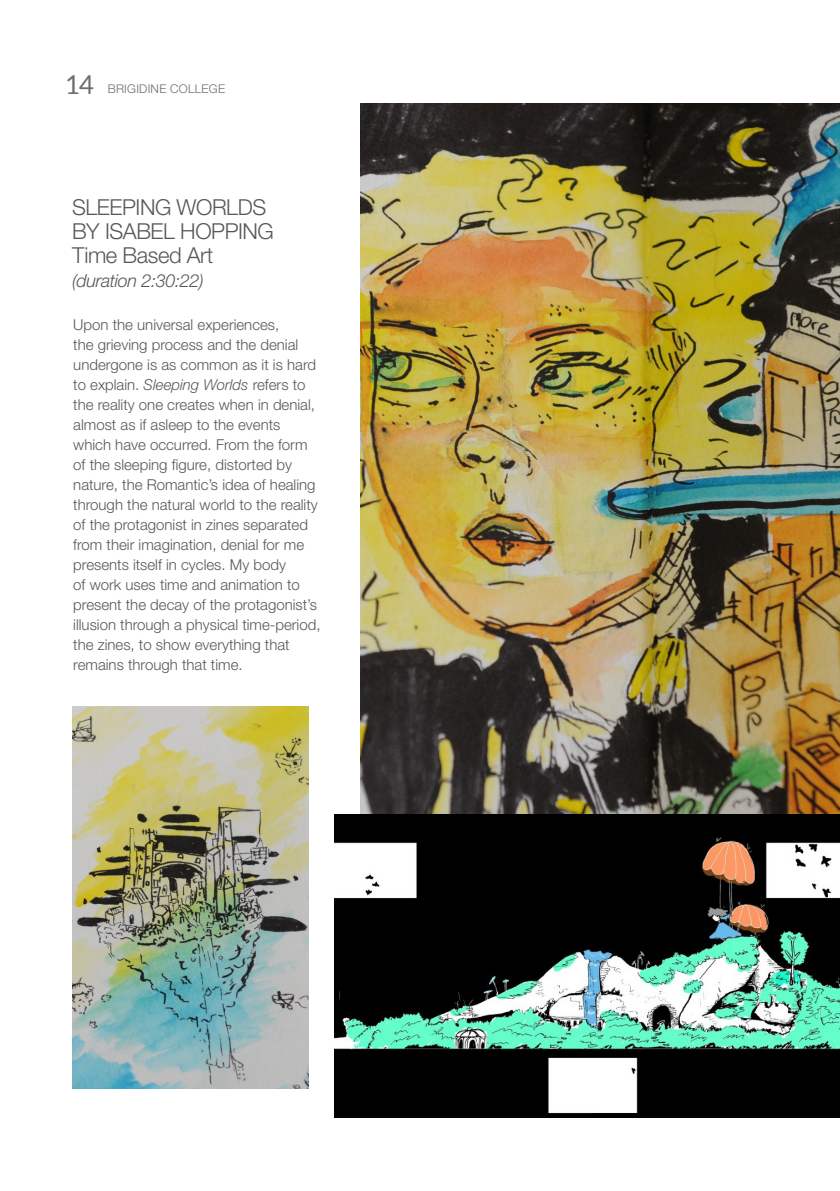
<style>
.page{position:relative;width:840px;height:1191px;background:#fff}
.page>*{position:absolute;margin:0;border:0;box-sizing:border-box;transform-origin:0 0}
.t1{font:300 22px/24px "Helvetica Neue LT Std";letter-spacing:-.02em;color:#57585a}
.t2{font:italic 300 18px "Helvetica Neue LT Std";letter-spacing:-.02em;color:#57585a}
.t3{font:300 15px/20px "Helvetica Neue LT Std";color:#57585a}
.t4{font:300 12px "Helvetica Neue LT Std";letter-spacing:.02em;color:#6c6d70}
.s1{font-family:"Aleo";font-weight:400;font-size:26px}
.s2{font-style:italic}
</style>
<div class="page">
<img style="left:360px;top:103px;width:479px;height:711px">
<img style="left:334px;top:814px;width:505px;height:303px">
<img style="left:72px;top:706px;width:236px;height:382px">
<p class="t4" style="left:67px;top:82px;width:160px"><span class="s1">14</span> BRIGIDINE COLLEGE</p>
<p class="t1" style="left:72px;top:194px;width:203px">SLEEPING WORLDS<br>BY ISABEL HOPPING</p>
<p class="t1" style="left:72px;top:242px;width:143px">Time Based Art</p>
<p class="t2" style="left:72px;top:269px;width:133px">(duration 2:30:22)</p>
<p class="t3" style="left:73px;top:314px;width:248px">Upon the universal experiences,<br>the grieving process and the denial undergone is as common as it is hard to explain. <span class="s2">Sleeping Worlds</span> refers to the reality one creates when in denial, almost as if asleep to the events which have occurred. From the form of the sleeping figure, distorted by nature, the Romantic’s idea of healing through the natural world to the reality of the protagonist in zines separated from their imagination, denial for me presents itself in cycles. My body<br>of work uses time and animation to present the decay of the protagonist’s illusion through a physical time-period, the zines, to show everything that remains through that time.</p>
</div>
